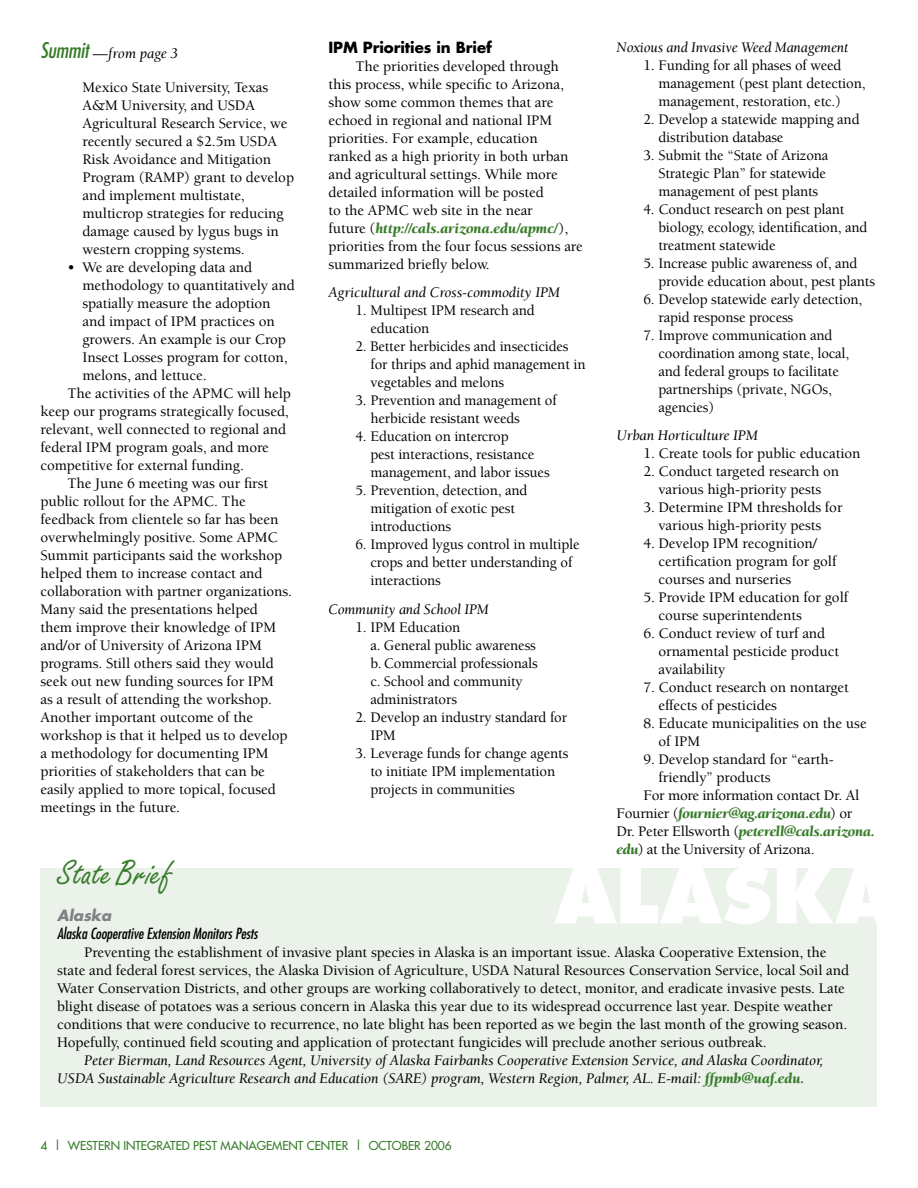
<style>
.page{position:relative;width:918px;height:1188px;background:#fff}
.page>*{position:absolute;margin:0;border:0;box-sizing:border-box;transform-origin:0 0}
.t1{font:800 75px "Futura";letter-spacing:.005em;color:#fff}
.t2{font:36px "Freestyle Script";color:#387c2b}
.t3{font:500 15px/18px "Berkeley";letter-spacing:-.005em;color:#000}
.t4{font:italic 15px/18px "Berkeley";letter-spacing:-.005em;color:#000}
.t5{font:italic 900 15px "Berkeley";letter-spacing:-.015em;color:#387c2b}
.t6{font:italic condensed 15px "Futura";letter-spacing:-.005em;color:#000}
.t7{font:700 15px "Futura";letter-spacing:-.005em;color:#000}
.t8{font:italic 700 15px "Futura";letter-spacing:-.005em;color:#808284}
.t9{font:12px "Futura";letter-spacing:-.005em;color:#387c2b}
.s1{font-weight:900;font-style:italic;color:#387c2b}
.s2{font-weight:500;font-style:normal;color:#000}
.s3{font-family:"Futura";font-stretch:condensed;font-size:21px;color:#387c2b}
.s4{font-weight:900;color:#387c2b}
</style>
<div class="page">
<div style="left:40px;top:869px;width:838px;height:238px;background:#ebf2ea"></div>
<p class="t7" style="left:328px;top:37px;width:165px">IPM Priorities in Brief</p>
<p class="t3" style="left:328px;top:57px;width:256px;text-indent:27px">The priorities developed through this process, while specific to Arizona, show some common themes that are echoed in regional and national IPM priorities. For example, education ranked as a high priority in both urban and agricultural settings. While more detailed information will be posted<br>to the APMC web site in the near<br>future (<span class="s1">http://cals.arizona.edu/apmc/</span>), priorities from the four focus sessions are summarized briefly below.</p>
<p class="t4" style="left:328px;top:284px;width:233px">Agricultural and Cross-commodity IPM</p>
<p class="t3" style="left:370px;top:302px;width:166px;text-indent:-15px">1. Multipest IPM research and education</p>
<p class="t3" style="left:370px;top:338px;width:217px;text-indent:-15px">2. Better herbicides and insecticides for thrips and aphid management in vegetables and melons</p>
<p class="t3" style="left:370px;top:392px;width:188px;text-indent:-15px">3. Prevention and management of herbicide resistant weeds</p>
<p class="t3" style="left:370px;top:428px;width:181px;text-indent:-15px">4. Education on intercrop<br>pest interactions, resistance management, and labor issues</p>
<p class="t3" style="left:370px;top:482px;width:158px;text-indent:-15px">5. Prevention, detection, and mitigation of exotic pest introductions</p>
<p class="t3" style="left:370px;top:536px;width:211px;text-indent:-15px">6. Improved lygus control in multiple crops and better understanding of interactions</p>
<p class="t4" style="left:328px;top:600px;width:162px">Community and School IPM</p>
<p class="t3" style="left:370px;top:618px;width:169px;text-indent:-15px">1. IPM Education<br>a. General public awareness b. Commercial professionals c. School and community administrators</p>
<p class="t3" style="left:370px;top:708px;width:198px;text-indent:-15px">2. Develop an industry standard for<br>IPM</p>
<p class="t3" style="left:370px;top:744px;width:199px;text-indent:-15px">3. Leverage funds for change agents to initiate IPM implementation projects in communities</p>
<p class="t4" style="left:616px;top:38px;width:233px">Noxious and Invasive Weed Management</p>
<p class="t3" style="left:658px;top:56px;width:209px;text-indent:-15px">1. Funding for all phases of weed management (pest plant detection, management, restoration, etc.)</p>
<p class="t3" style="left:658px;top:110px;width:203px;text-indent:-15px">2. Develop a statewide mapping and distribution database</p>
<p class="t3" style="left:658px;top:146px;width:171px;text-indent:-15px">3. Submit the “State of Arizona<br>Strategic Plan” for statewide management of pest plants</p>
<p class="t3" style="left:658px;top:200px;width:210px;text-indent:-15px">4. Conduct research on pest plant biology, ecology, identification, and treatment statewide</p>
<p class="t3" style="left:658px;top:254px;width:218px;text-indent:-15px">5. Increase public awareness of, and provide education about, pest plants</p>
<p class="t3" style="left:658px;top:290px;width:205px;text-indent:-15px">6. Develop statewide early detection, rapid response process</p>
<p class="t3" style="left:658px;top:326px;width:192px;text-indent:-15px">7. Improve communication and coordination among state, local, and federal groups to facilitate partnerships (private, NGOs, agencies)</p>
<p class="t4" style="left:616px;top:427px;width:143px">Urban Horticulture IPM</p>
<p class="t3" style="left:643px;top:445px;width:219px">1. Create tools for public education</p>
<p class="t3" style="left:643px;top:463px;width:197px;text-align:center">2. Conduct targeted research on various high-priority pests</p>
<p class="t3" style="left:643px;top:499px;width:201px;text-align:center">3. Determine IPM thresholds for various high-priority pests</p>
<p class="t3" style="left:658px;top:535px;width:179px;text-indent:-15px">4. Develop IPM recognition/ certification program for golf courses and nurseries</p>
<p class="t3" style="left:658px;top:589px;width:191px;text-indent:-15px">5. Provide IPM education for golf course superintendents</p>
<p class="t3" style="left:658px;top:625px;width:182px;text-indent:-15px">6. Conduct review of turf and ornamental pesticide product availability</p>
<p class="t3" style="left:658px;top:679px;width:192px;text-indent:-15px">7. Conduct research on nontarget effects of pesticides</p>
<p class="t3" style="left:658px;top:715px;width:210px;text-indent:-15px">8. Educate municipalities on the use of IPM</p>
<p class="t3" style="left:643px;top:751px;width:192px">9. Develop standard for “earth-</p>
<p class="t3" style="left:658px;top:769px;width:114px">friendly” products</p>
<p class="t3" style="left:643px;top:787px;width:217px">For more information contact Dr. Al</p>
<p class="t5" style="left:616px;top:806px;width:237px"><span class="s2">Fournier (</span>fournier@ag.arizona.edu<span class="s2">) or</span></p>
<p class="t5" style="left:616px;top:824px;width:260px"><span class="s2">Dr. Peter Ellsworth (</span>peterell@cals.arizona.</p>
<p class="t3" style="left:616px;top:841px;width:200px"><span class="s1">edu</span>) at the University of Arizona.</p>
<p class="t4" style="left:40px;top:44px;width:139px"><span class="s3">Summit</span> —from page 3</p>
<p class="t3" style="left:82px;top:79px;width:213px">Mexico State University, Texas<br>A&amp;M University, and USDA<br>Agricultural Research Service, we recently secured a $2.5m USDA<br>Risk Avoidance and Mitigation<br>Program (RAMP) grant to develop and implement multistate, multicrop strategies for reducing damage caused by lygus bugs in western cropping systems.</p>
<p class="t3" style="left:68px;top:259px;width:186px">• We are developing data and</p>
<p class="t3" style="left:82px;top:277px;width:214px">methodology to quantitatively and</p>
<p class="t3" style="left:82px;top:295px;width:190px">spatially measure the adoption</p>
<p class="t3" style="left:82px;top:313px;width:194px">and impact of IPM practices on</p>
<p class="t3" style="left:82px;top:331px;width:205px">growers. An example is our Crop</p>
<p class="t3" style="left:82px;top:349px;width:207px">Insect Losses program for cotton,</p>
<p class="t3" style="left:82px;top:367px;width:126px">melons, and lettuce.</p>
<p class="t3" style="left:67px;top:385px;width:225px">The activities of the APMC will help</p>
<p class="t3" style="left:40px;top:403px;width:250px">keep our programs strategically focused,</p>
<p class="t3" style="left:40px;top:421px;width:247px">relevant, well connected to regional and</p>
<p class="t3" style="left:40px;top:439px;width:230px">federal IPM program goals, and more</p>
<p class="t3" style="left:40px;top:457px;width:205px">competitive for external funding.</p>
<p class="t3" style="left:67px;top:475px;width:202px">The June 6 meeting was our first</p>
<p class="t3" style="left:40px;top:493px;width:207px">public rollout for the APMC. The</p>
<p class="t3" style="left:40px;top:511px;width:239px">feedback from clientele so far has been</p>
<p class="t3" style="left:40px;top:529px;width:239px">overwhelmingly positive. Some APMC</p>
<p class="t3" style="left:40px;top:547px;width:243px">Summit participants said the workshop</p>
<p class="t3" style="left:40px;top:565px;width:224px">helped them to increase contact and</p>
<p class="t3" style="left:40px;top:583px;width:253px">collaboration with partner organizations.</p>
<p class="t3" style="left:40px;top:601px;width:219px">Many said the presentations helped</p>
<p class="t3" style="left:40px;top:619px;width:237px">them improve their knowledge of IPM</p>
<p class="t3" style="left:40px;top:637px;width:223px">and/or of University of Arizona IPM</p>
<p class="t3" style="left:40px;top:655px;width:235px">programs. Still others said they would</p>
<p class="t3" style="left:40px;top:673px;width:235px">seek out new funding sources for IPM</p>
<p class="t3" style="left:40px;top:691px;width:233px">as a result of attending the workshop.</p>
<p class="t3" style="left:40px;top:709px;width:214px">Another important outcome of the</p>
<p class="t3" style="left:40px;top:727px;width:249px">workshop is that it helped us to develop</p>
<p class="t3" style="left:40px;top:745px;width:230px">a methodology for documenting IPM</p>
<p class="t3" style="left:40px;top:763px;width:226px">priorities of stakeholders that can be</p>
<p class="t3" style="left:40px;top:781px;width:237px">easily applied to more topical, focused</p>
<p class="t3" style="left:40px;top:799px;width:141px">meetings in the future.</p>
<h2 class="t2" style="left:57px;top:851px;width:115px">State Brief</h2>
<p class="t8" style="left:57px;top:904px;width:56px">Alaska</p>
<p class="t6" style="left:57px;top:924px;width:202px">Alaska Cooperative Extension Monitors Pests</p>
<p class="t3" style="left:57px;top:943px;width:794px;text-indent:27px">Preventing the establishment of invasive plant species in Alaska is an important issue. Alaska Cooperative Extension, the state and federal forest services, the Alaska Division of Agriculture, USDA Natural Resources Conservation Service, local Soil and Water Conservation Districts, and other groups are working collaboratively to detect, monitor, and eradicate invasive pests. Late blight disease of potatoes was a serious concern in Alaska this year due to its widespread occurrence last year. Despite weather conditions that were conducive to recurrence, no late blight has been reported as we begin the last month of the growing season.<br>Hopefully, continued field scouting and application of protectant fungicides will preclude another serious outbreak.</p>
<p class="t4" style="left:57px;top:1051px;width:768px;text-indent:27px">Peter Bierman, Land Resources Agent, University of Alaska Fairbanks Cooperative Extension Service, and Alaska Coordinator,<br>USDA Sustainable Agriculture Research and Education (SARE) program, Western Region, Palmer, AL. E-mail: <span class="s4">ffpmb@uaf.edu.</span></p>
<h1 class="t1" style="left:555px;top:849px;width:344px">ALASKA</h1>
<p class="t9" style="left:54px;top:1137px;width:399px">| WESTERN INTEGRATED PEST MANAGEMENT CENTER | OCTOBER 2006</p>
</div>
